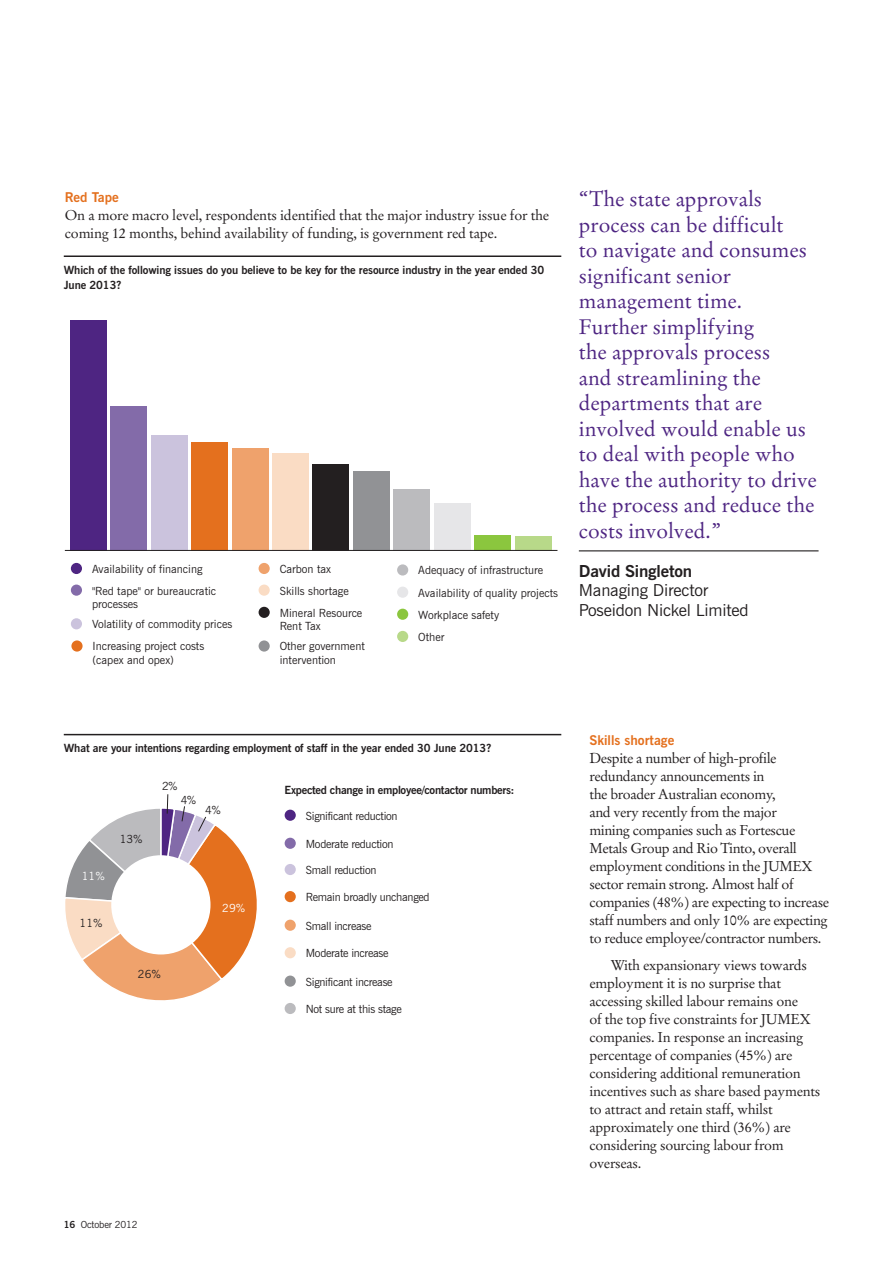
<style>
.page{position:relative;width:893px;height:1263px;background:#fff}
.page>*{position:absolute;margin:0;border:0;box-sizing:border-box;transform-origin:0 0}
.t1{font:21px/25.5px "Stempel Garamond CE";color:#4e2582}
.t2{font:16.5px/19.5px "News Gothic BT";letter-spacing:-.01em;color:#231f20}
.t3{font:700 16.5px "News Gothic BT";letter-spacing:-.01em;color:#231f20}
.t4{font:14.25px/18px "Stempel Garamond CE";letter-spacing:-.02em;color:#231f20}
.t5{font:700 13.5px "News Gothic BT";color:#e4701e}
.t6{font:11.25px/13.5px "News Gothic BT";color:#231f20}
.t7{font:700 11.25px/15px "News Gothic BT";letter-spacing:-.01em;color:#231f20}
.t8{font:11.25px "News Gothic BT";letter-spacing:-.025em;color:#231f20}
.t9{font:11.25px "News Gothic BT";color:#fff}
.t10{font:9.75px "News Gothic BT";letter-spacing:-.015em;color:#231f20}
.s1{font-weight:700}
</style>
<div class="page">
<div style="left:71px;top:584px;width:11px;height:12px;background:#836ba9;border-radius:50%"></div>
<div style="left:71px;top:563px;width:11px;height:11px;background:#4e2582;border-radius:50%"></div>
<svg style="left:71px;top:640px;width:12px;height:12px"></svg>
<div style="left:259px;top:563px;width:11px;height:11px;background:#efa26c;border-radius:50%"></div>
<div style="left:71px;top:618px;width:11px;height:11px;background:#cbc3dd;border-radius:50%"></div>
<div style="left:259px;top:607px;width:11px;height:11px;background:#231f20;border-radius:50%"></div>
<div style="left:259px;top:640px;width:11px;height:12px;background:#919295;border-radius:50%"></div>
<div style="left:397px;top:564px;width:11px;height:11px;background:#bbbbbe;border-radius:50%"></div>
<div style="left:397px;top:587px;width:11px;height:11px;background:#e6e6e8;border-radius:50%"></div>
<div style="left:397px;top:609px;width:11px;height:11px;background:#8bc63e;border-radius:50%"></div>
<div style="left:397px;top:631px;width:11px;height:11px;background:#b8d989;border-radius:50%"></div>
<div style="left:259px;top:585px;width:11px;height:11px;background:#fadcc4;border-radius:50%"></div>
<div style="left:515px;top:536px;width:36px;height:15px;background:#b8d989"></div>
<div style="left:474px;top:535px;width:37px;height:16px;background:#8bc63e"></div>
<div style="left:434px;top:503px;width:36px;height:48px;background:#e6e6e8"></div>
<div style="left:394px;top:490px;width:36px;height:61px;background:#bbbbbe"></div>
<div style="left:353px;top:471px;width:36px;height:80px;background:#919295"></div>
<div style="left:313px;top:464px;width:36px;height:87px;background:#231f20"></div>
<div style="left:272px;top:454px;width:37px;height:97px;background:#fadcc4"></div>
<div style="left:232px;top:448px;width:36px;height:103px;background:#efa26c"></div>
<div style="left:191px;top:442px;width:37px;height:109px;background:#e4701e"></div>
<div style="left:151px;top:435px;width:36px;height:116px;background:#cbc3dd"></div>
<div style="left:111px;top:407px;width:36px;height:144px;background:#836ba9"></div>
<div style="left:70px;top:320px;width:36px;height:231px;background:#4e2582"></div>
<hr style="left:65px;top:550px;width:492px;height:1px;background:#231f20">
<hr style="left:64px;top:255px;width:497px;height:2px;background:#231f20">
<div style="left:285px;top:838px;width:11px;height:11px;background:#836ba9;border-radius:50%"></div>
<div style="left:285px;top:810px;width:11px;height:11px;background:#4e2582;border-radius:50%"></div>
<div style="left:285px;top:891px;width:11px;height:11px;background:#e4701e;border-radius:50%"></div>
<div style="left:285px;top:920px;width:11px;height:11px;background:#efa26c;border-radius:50%"></div>
<div style="left:285px;top:947px;width:11px;height:11px;background:#fadcc4;border-radius:50%"></div>
<div style="left:285px;top:975px;width:11px;height:12px;background:#919295;border-radius:50%"></div>
<div style="left:285px;top:1003px;width:11px;height:11px;background:#bbbbbe;border-radius:50%"></div>
<div style="left:285px;top:864px;width:11px;height:11px;background:#cbc3dd;border-radius:50%"></div>
<svg style="left:65px;top:794px;width:192px;height:207px"></svg>
<hr style="left:64px;top:734px;width:497px;height:1px;background:#231f20">
<hr style="left:579px;top:550px;width:240px;height:1px;background:#231f20">
<p class="t5" style="left:65px;top:189px;width:55px">Red Tape</p>
<p class="t4" style="left:65px;top:206px;width:486px">On a more macro level, respondents identified that the major industry issue for the coming 12 months, behind availability of funding, is government red tape.</p>
<p class="t7" style="left:64px;top:262px;width:482px">Which of the following issues do you believe to be key for the resource industry in the year ended 30<br>June 2013?</p>
<p class="t6" style="left:92px;top:562px;width:112px">Availability of financing</p>
<p class="t6" style="left:280px;top:562px;width:53px">Carbon tax</p>
<p class="t6" style="left:280px;top:584px;width:71px">Skills shortage</p>
<p class="t6" style="left:92px;top:584px;width:126px">"Red tape" or bureaucratic processes</p>
<p class="t6" style="left:92px;top:617px;width:142px">Volatility of commodity prices</p>
<p class="t6" style="left:280px;top:606px;width:84px">Mineral Resource<br>Rent Tax</p>
<p class="t6" style="left:280px;top:640px;width:87px">Other government intervention</p>
<p class="t6" style="left:93px;top:640px;width:113px">Increasing project costs (capex and opex)</p>
<p class="t6" style="left:418px;top:559px;width:141px;line-height:22.2px">Adequacy of infrastructure<br>Availability of quality projects<br>Workplace safety<br>Other</p>
<p class="t1" style="left:579px;top:186px;width:240px">“The state approvals process can be difficult<br>to navigate and consumes significant senior management time.<br>Further simplifying<br>the approvals process<br>and streamlining the departments that are involved would enable us to deal with people who have the authority to drive the process and reduce the costs involved.”</p>
<p class="t3" style="left:579px;top:561px;width:115px">David Singleton</p>
<p class="t2" style="left:579px;top:581px;width:171px">Managing Director<br>Poseidon Nickel Limited</p>
<p class="t7" style="left:64px;top:741px;width:429px">What are your intentions regarding employment of staff in the year ended 30 June 2013?</p>
<p class="t9" style="left:82px;top:869px;width:25px">11%</p>
<p class="t6" style="left:80px;top:916px;width:25px">11%</p>
<p class="t6" style="left:120px;top:832px;width:25px">13%</p>
<p class="t6" style="left:162px;top:779px;width:17px">2%</p>
<p class="t6" style="left:181px;top:793px;width:17px">4%</p>
<p class="t6" style="left:205px;top:803px;width:17px">4%</p>
<p class="t9" style="left:222px;top:901px;width:25px">29%</p>
<p class="t6" style="left:138px;top:967px;width:25px">26%</p>
<p class="t7" style="left:285px;top:783px;width:231px">Expected change in employee/contactor numbers:</p>
<p class="t8" style="left:306px;top:809px;width:93px">Significant reduction</p>
<p class="t8" style="left:306px;top:837px;width:89px">Moderate reduction</p>
<p class="t8" style="left:306px;top:863px;width:72px">Small reduction</p>
<p class="t8" style="left:306px;top:890px;width:125px">Remain broadly unchanged</p>
<p class="t8" style="left:306px;top:919px;width:67px">Small increase</p>
<p class="t8" style="left:306px;top:946px;width:84px">Moderate increase</p>
<p class="t8" style="left:306px;top:975px;width:88px">Significant increase</p>
<p class="t8" style="left:306px;top:1002px;width:98px">Not sure at this stage</p>
<p class="t10" style="left:64px;top:1219px;width:75px"><span class="s1">16</span> October 2012</p>
<p class="t5" style="left:589px;top:732px;width:86px">Skills shortage</p>
<p class="t4" style="left:589px;top:749px;width:241px">Despite a number of high-profile redundancy announcements in<br>the broader Australian economy,<br>and very recently from the major<br>mining companies such as Fortescue Metals Group and Rio Tinto, overall employment conditions in the JUMEX sector remain strong. Almost half of companies (48%) are expecting to increase staff numbers and only 10% are expecting to reduce employee/contractor numbers.</p>
<p class="t4" style="left:589px;top:955px;width:233px;text-indent:21px">With expansionary views towards employment it is no surprise that accessing skilled labour remains one<br>of the top five constraints for JUMEX companies. In response an increasing percentage of companies (45%) are considering additional remuneration incentives such as share based payments to attract and retain staff, whilst approximately one third (36%) are considering sourcing labour from overseas.</p>
</div>
